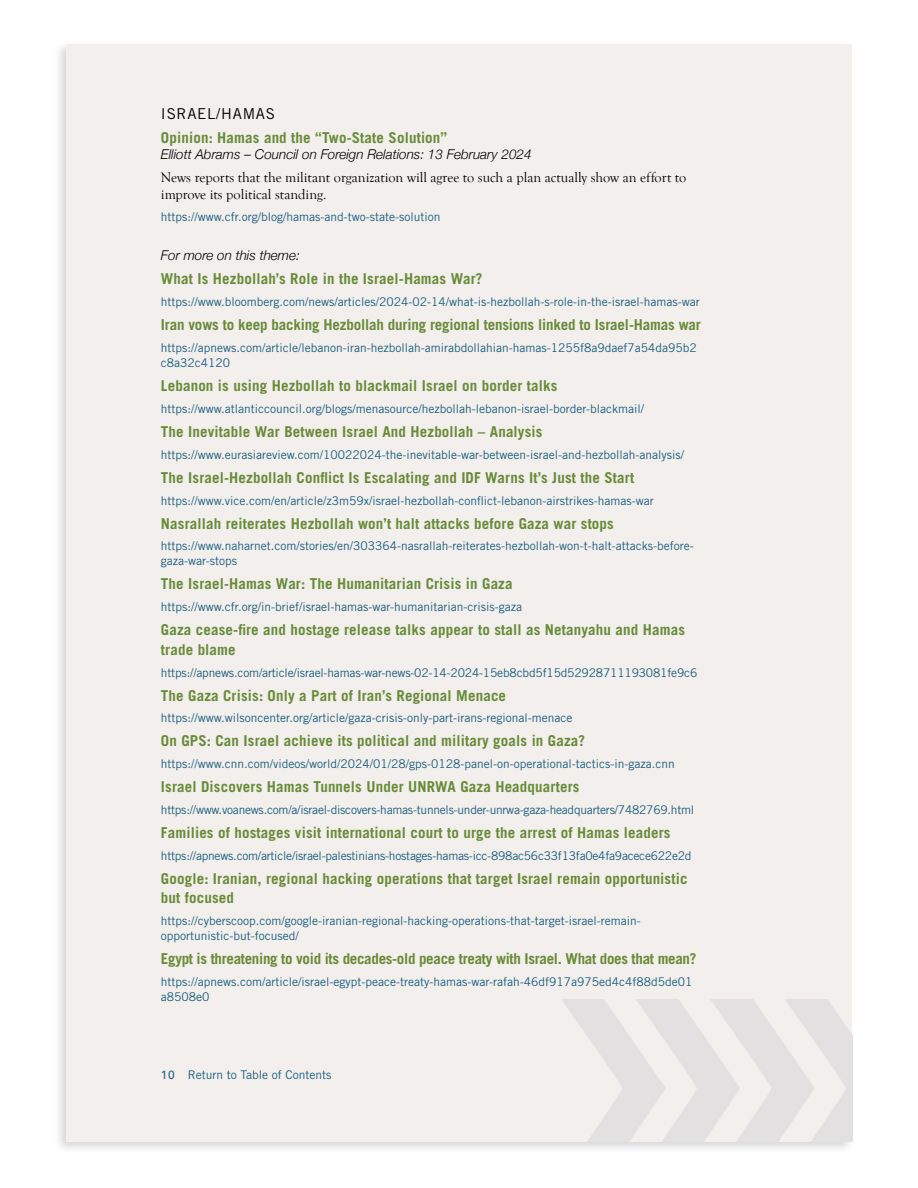
<style>
.page{position:relative;width:918px;height:1188px;background:#fff}
.page>*{position:absolute;margin:0;border:0;box-sizing:border-box;transform-origin:0 0}
.t1{font:700 15px/19.5px "Trade Gothic LT Std";letter-spacing:.01em;color:#688b39}
.t2{font:700 15px "Trade Gothic LT Std";letter-spacing:-.02em;color:#688b39}
.t3{font:700 15px "Trade Gothic LT Std";letter-spacing:-.01em;color:#688b39}
.t4{font:15px "Trade Gothic LT Std";letter-spacing:.05em;color:#000}
.t5{font:14.25px/17.1px "Goudy Old Style T";color:#000}
.t6{font:italic 300 13.5px "Helvetica Neue";color:#000}
.t7{font:12px/15px "Trade Gothic LT Std";color:#1e5f80}
.t8{font:12px "Trade Gothic LT Std";letter-spacing:-.02em;color:#1e5f80}
.s1{font-family:"Univers LT Std"}
</style>
<div class="page">
<div style="left:53px;top:40px;width:802px;height:1114px;background:#000;opacity:.16"></div>
<div style="left:66px;top:44px;width:786px;height:1098px;background:#f2efec"></div>
<svg style="left:562px;top:999px;width:290px;height:143px"></svg>
<p class="t4" style="left:161px;top:104px;width:116px">ISRAEL/HAMAS</p>
<p class="t1" style="left:161px;top:128px;width:288px">Opinion: Hamas and the “Two-State Solution”</p>
<p class="t6" style="left:161px;top:144px;width:372px">Elliott Abrams – Council on Foreign Relations: 13 February 2024</p>
<p class="t5" style="left:161px;top:169px;width:527px">News reports that the militant organization will agree to such a plan actually show an effort to improve its political standing.</p>
<p class="t7" style="left:161px;top:209px;width:281px">https://www.cfr.org/blog/hamas-and-two-state-solution</p>
<p class="t6" style="left:161px;top:245px;width:141px">For more on this theme:</p>
<p class="t1" style="left:161px;top:269px;width:323px">What Is Hezbollah’s Role in the Israel-Hamas War?</p>
<p class="t7" style="left:161px;top:294px;width:540px">https://www.bloomberg.com/news/articles/2024-02-14/what-is-hezbollah-s-role-in-the-israel-hamas-war</p>
<p class="t3" style="left:161px;top:316px;width:541px">Iran vows to keep backing Hezbollah during regional tensions linked to Israel-Hamas war</p>
<p class="t7" style="left:161px;top:340px;width:538px">https://apnews.com/article/lebanon-iran-hezbollah-amirabdollahian-hamas-1255f8a9daef7a54da95b2 c8a32c4120</p>
<p class="t1" style="left:161px;top:376px;width:398px">Lebanon is using Hezbollah to blackmail Israel on border talks</p>
<p class="t7" style="left:161px;top:401px;width:485px">https://www.atlanticcouncil.org/blogs/menasource/hezbollah-lebanon-israel-border-blackmail/</p>
<p class="t1" style="left:161px;top:422px;width:383px">The Inevitable War Between Israel And Hezbollah – Analysis</p>
<p class="t7" style="left:161px;top:447px;width:525px">https://www.eurasiareview.com/10022024-the-inevitable-war-between-israel-and-hezbollah-analysis/</p>
<p class="t1" style="left:161px;top:467px;width:475px">The Israel-Hezbollah Conflict Is Escalating and IDF Warns It’s Just the Start</p>
<p class="t7" style="left:161px;top:493px;width:494px">https://www.vice.com/en/article/z3m59x/israel-hezbollah-conflict-lebanon-airstrikes-hamas-war</p>
<p class="t1" style="left:161px;top:513px;width:455px">Nasrallah reiterates Hezbollah won’t halt attacks before Gaza war stops</p>
<p class="t7" style="left:161px;top:538px;width:534px">https://www.naharnet.com/stories/en/303364-nasrallah-reiterates-hezbollah-won-t-halt-attacks-before&shy;gaza-war-stops</p>
<p class="t1" style="left:161px;top:574px;width:353px">The Israel-Hamas War: The Humanitarian Crisis in Gaza</p>
<p class="t7" style="left:161px;top:599px;width:363px">https://www.cfr.org/in-brief/israel-hamas-war-humanitarian-crisis-gaza</p>
<p class="t1" style="left:161px;top:620px;width:526px">Gaza cease-fire and hostage release talks appear to stall as Netanyahu and Hamas trade blame</p>
<p class="t7" style="left:161px;top:665px;width:538px">https://apnews.com/article/israel-hamas-war-news-02-14-2024-15eb8cbd5f15d52928711193081fe9c6</p>
<p class="t1" style="left:161px;top:685px;width:347px">The Gaza Crisis: Only a Part of Iran’s Regional Menace</p>
<p class="t7" style="left:161px;top:710px;width:413px">https://www.wilsoncenter.org/article/gaza-crisis-only-part-irans-regional-menace</p>
<p class="t1" style="left:161px;top:731px;width:426px">On GPS: Can Israel achieve its political and military goals in Gaza?</p>
<p class="t7" style="left:161px;top:756px;width:516px">https://www.cnn.com/videos/world/2024/01/28/gps-0128-panel-on-operational-tactics-in-gaza.cnn</p>
<p class="t1" style="left:161px;top:777px;width:420px">Israel Discovers Hamas Tunnels Under UNRWA Gaza Headquarters</p>
<p class="t8" style="left:161px;top:803px;width:535px">https://www.voanews.com/a/israel-discovers-hamas-tunnels-under-unrwa-gaza-headquarters/7482769.html</p>
<p class="t1" style="left:161px;top:823px;width:511px">Families of hostages visit international court to urge the arrest of Hamas leaders</p>
<p class="t8" style="left:161px;top:848px;width:532px">https://apnews.com/article/israel-palestinians-hostages-hamas-icc-898ac56c33f13fa0e4fa9acece622e2d</p>
<p class="t1" style="left:161px;top:869px;width:528px">Google: Iranian, regional hacking operations that target Israel remain opportunistic but focused</p>
<p class="t7" style="left:161px;top:913px;width:481px">https://cyberscoop.com/google-iranian-regional-hacking-operations-that-target-israel-remain&shy;opportunistic-but-focused/</p>
<p class="t2" style="left:161px;top:950px;width:537px">Egypt is threatening to void its decades-old peace treaty with Israel. What does that mean?</p>
<p class="t7" style="left:161px;top:974px;width:533px">https://apnews.com/article/israel-egypt-peace-treaty-hamas-war-rafah-46df917a975ed4c4f88d5de01 a8508e0</p>
<p class="t7" style="left:161px;top:1068px;width:172px"><span class="s1">10</span> Return to Table of Contents</p>
</div>
